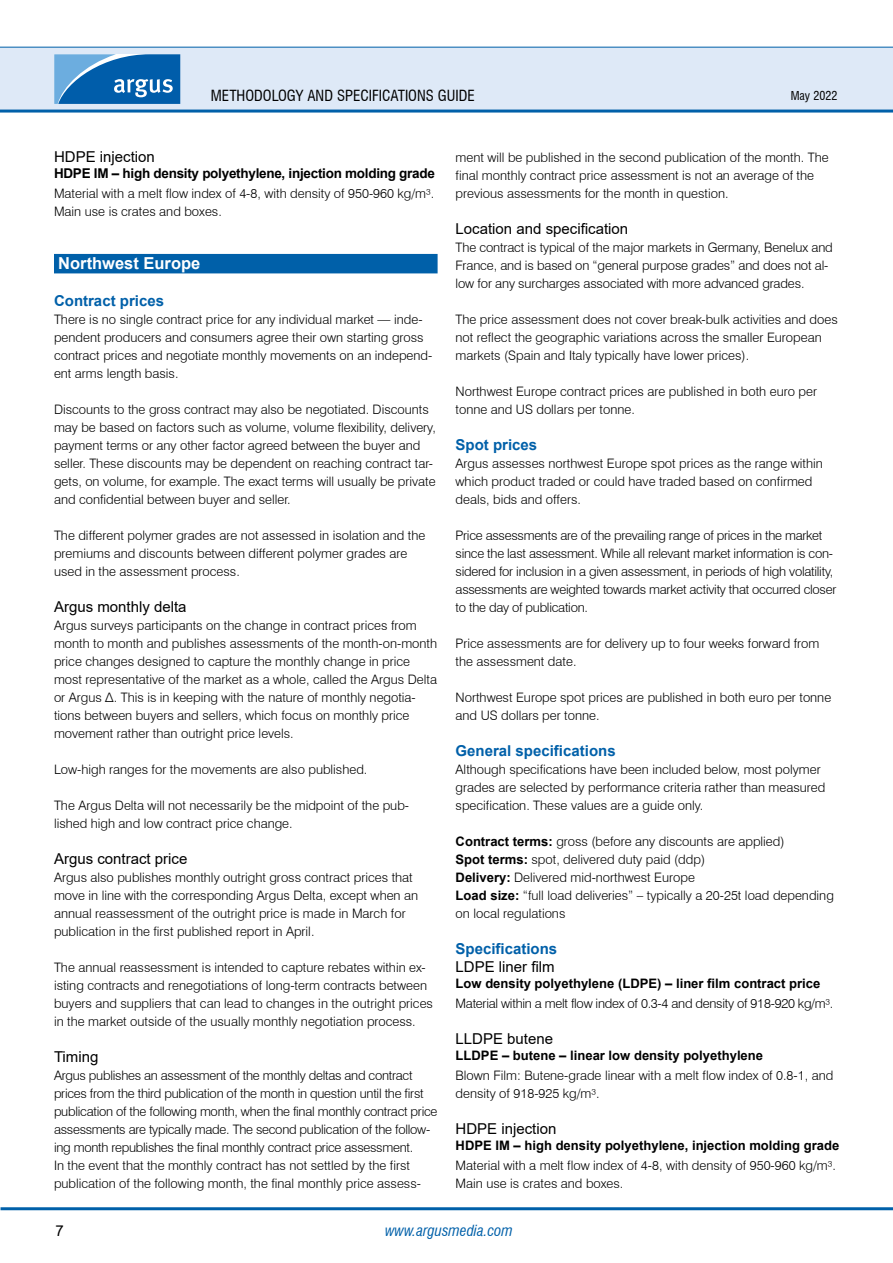
<style>
.page{position:relative;width:893px;height:1263px;background:#fff}
.page>*{position:absolute;margin:0;border:0;box-sizing:border-box;transform-origin:0 0}
.t1{font:700 16.5px "Arial";color:#fff}
.t2{font:15px "Arial";color:#000}
.t3{font:700 15px "Arial";color:#0060a9}
.t4{font:condensed 15px "Swiss 721 BT";color:#000}
.t5{font:italic condensed 15px "Swiss 721 BT";color:#0060a9}
.t6{font:700 13.5px "Arial";letter-spacing:-.02em;color:#000}
.t7{font:300 13.05px/18px "Swiss 721 BT";color:#000}
.t8{font:300 13.05px/18px "Swiss 721 BT";letter-spacing:-.02em;color:#000}
.t9{font:700 13.05px "Arial";color:#000}
.t10{font:condensed 12px "Swiss 721 BT";color:#000}
.s1{font-family:"Arial";font-weight:700}
</style>
<div class="page">
<div style="left:0;top:47px;width:893px;height:64px;background:#dee9f7"></div>
<hr style="left:0;top:110px;width:893px;height:3px;background:#0060a9">
<hr style="left:0;top:47px;width:893px;height:1px;background:#0060a9">
<hr style="left:1px;top:1207px;width:892px;height:3px;background:#0060a9">
<svg style="left:54px;top:54px;width:126px;height:50px;background:#317ebd"></svg>
<div style="left:54px;top:254px;width:384px;height:19px;background:#0060a9"></div>
<p class="t4" style="left:211px;top:86px;width:265px">METHODOLOGY AND SPECIFICATIONS GUIDE</p>
<p class="t10" style="left:791px;top:88px;width:48px">MAY 2022</p>
<p class="t2" style="left:54px;top:146px;width:102px">HDPE injection</p>
<p class="t6" style="left:54px;top:164px;width:382px">HDPE IM – high density polyethylene, injection molding grade</p>
<p class="t7" style="left:54px;top:184px;width:382px">Material with a melt flow index of 4-8, with density of 950-960 kg/m³.<br>Main use is crates and boxes.</p>
<p class="t1" style="left:58px;top:252px;width:144px">Northwest Europe</p>
<p class="t3" style="left:54px;top:290px;width:112px">Contract prices</p>
<p class="t7" style="left:54px;top:310px;width:380px">There is no single contract price for any individual market — inde&shy;pendent producers and consumers agree their own starting gross contract prices and negotiate monthly movements on an independ&shy;ent arms length basis.</p>
<p class="t7" style="left:54px;top:400px;width:383px">Discounts to the gross contract may also be negotiated. Discounts may be based on factors such as volume, volume flexibility, delivery, payment terms or any other factor agreed between the buyer and seller. These discounts may be dependent on reaching contract tar&shy;gets, on volume, for example. The exact terms will usually be private and confidential between buyer and seller.</p>
<p class="t7" style="left:54px;top:526px;width:373px">The different polymer grades are not assessed in isolation and the premiums and discounts between different polymer grades are used in the assessment process.</p>
<p class="t2" style="left:54px;top:596px;width:134px">Argus monthly delta</p>
<p class="t7" style="left:54px;top:616px;width:385px">Argus surveys participants on the change in contract prices from month to month and publishes assessments of the month-on-month price changes designed to capture the monthly change in price most representative of the market as a whole, called the Argus Delta or Argus Δ. This is in keeping with the nature of monthly negotia&shy;tions between buyers and sellers, which focus on monthly price movement rather than outright price levels.</p>
<p class="t7" style="left:54px;top:760px;width:315px">Low-high ranges for the movements are also published.</p>
<p class="t7" style="left:54px;top:796px;width:357px">The Argus Delta will not necessarily be the midpoint of the pub&shy;lished high and low contract price change.</p>
<p class="t2" style="left:54px;top:848px;width:135px">Argus contract price</p>
<p class="t7" style="left:54px;top:868px;width:366px">Argus also publishes monthly outright gross contract prices that move in line with the corresponding Argus Delta, except when an annual reassessment of the outright price is made in March for publication in the first published report in April.</p>
<p class="t7" style="left:54px;top:958px;width:380px">The annual reassessment is intended to capture rebates within ex&shy;isting contracts and renegotiations of long-term contracts between buyers and suppliers that can lead to changes in the outright prices in the market outside of the usually monthly negotiation process.</p>
<p class="t2" style="left:54px;top:1046px;width:46px">Timing</p>
<p class="t8" style="left:54px;top:1066px;width:385px">Argus publishes an assessment of the monthly deltas and contract prices from the third publication of the month in question until the first publication of the following month, when the final monthly contract price assessments are typically made. The second publication of the follow&shy;ing month republishes the final monthly contract price assessment.<br>In the event that the monthly contract has not settled by the first publication of the following month, the final monthly price assess-</p>
<p class="t7" style="left:456px;top:148px;width:375px">ment will be published in the second publication of the month. The final monthly contract price assessment is not an average of the previous assessments for the month in question.</p>
<p class="t2" style="left:456px;top:218px;width:174px">Location and specification</p>
<p class="t7" style="left:456px;top:238px;width:379px">The contract is typical of the major markets in Germany, Benelux and<br>France, and is based on “general purpose grades” and does not al&shy;low for any surcharges associated with more advanced grades.</p>
<p class="t7" style="left:456px;top:310px;width:384px">The price assessment does not cover break-bulk activities and does not reflect the geographic variations across the smaller European markets (Spain and Italy typically have lower prices).</p>
<p class="t7" style="left:456px;top:382px;width:363px">Northwest Europe contract prices are published in both euro per tonne and US dollars per tonne.</p>
<p class="t3" style="left:456px;top:434px;width:83px">Spot prices</p>
<p class="t7" style="left:456px;top:454px;width:369px">Argus assesses northwest Europe spot prices as the range within which product traded or could have traded based on confirmed deals, bids and offers.</p>
<p class="t8" style="left:456px;top:526px;width:382px">Price assessments are of the prevailing range of prices in the market since the last assessment. While all relevant market information is con&shy;sidered for inclusion in a given assessment, in periods of high volatility, assessments are weighted towards market activity that occurred closer to the day of publication.</p>
<p class="t7" style="left:456px;top:634px;width:365px">Price assessments are for delivery up to four weeks forward from the assessment date.</p>
<p class="t7" style="left:456px;top:688px;width:377px">Northwest Europe spot prices are published in both euro per tonne and US dollars per tonne.</p>
<p class="t3" style="left:456px;top:740px;width:162px">General specifications</p>
<p class="t7" style="left:456px;top:760px;width:371px">Although specifications have been included below, most polymer grades are selected by performance criteria rather than measured specification. These values are a guide only.</p>
<p class="t7" style="left:456px;top:832px;width:380px"><span class="s1">Contract terms:</span> gross (before any discounts are applied)<br><span class="s1">Spot terms:</span> spot, delivered duty paid (ddp)<br><span class="s1">Delivery:</span> Delivered mid-northwest Europe<br><span class="s1">Load size:</span> “full load deliveries” – typically a 20-25t load depending on local regulations</p>
<p class="t3" style="left:456px;top:938px;width:103px">Specifications</p>
<p class="t2" style="left:456px;top:956px;width:101px">LDPE liner film</p>
<p class="t9" style="left:456px;top:974px;width:366px">Low density polyethylene (LDPE) – liner film contract price</p>
<p class="t8" style="left:456px;top:994px;width:379px">Material within a melt flow index of 0.3-4 and density of 918-920 kg/m³.</p>
<p class="t2" style="left:456px;top:1028px;width:99px">LLDPE butene</p>
<p class="t9" style="left:456px;top:1046px;width:309px">LLDPE – butene – linear low density polyethylene</p>
<p class="t7" style="left:456px;top:1066px;width:379px">Blown Film: Butene-grade linear with a melt flow index of 0.8-1, and density of 918-925 kg/m³.</p>
<p class="t2" style="left:456px;top:1118px;width:102px">HDPE injection</p>
<p class="t9" style="left:456px;top:1136px;width:385px">HDPE IM – high density polyethylene, injection molding grade</p>
<p class="t7" style="left:456px;top:1156px;width:382px">Material with a melt flow index of 4-8, with density of 950-960 kg/m³.<br>Main use is crates and boxes.</p>
<p class="t2" style="left:55px;top:1220px;width:10px">7</p>
<p class="t5" style="left:385px;top:1221px;width:129px">www.argusmedia.com</p>
</div>
